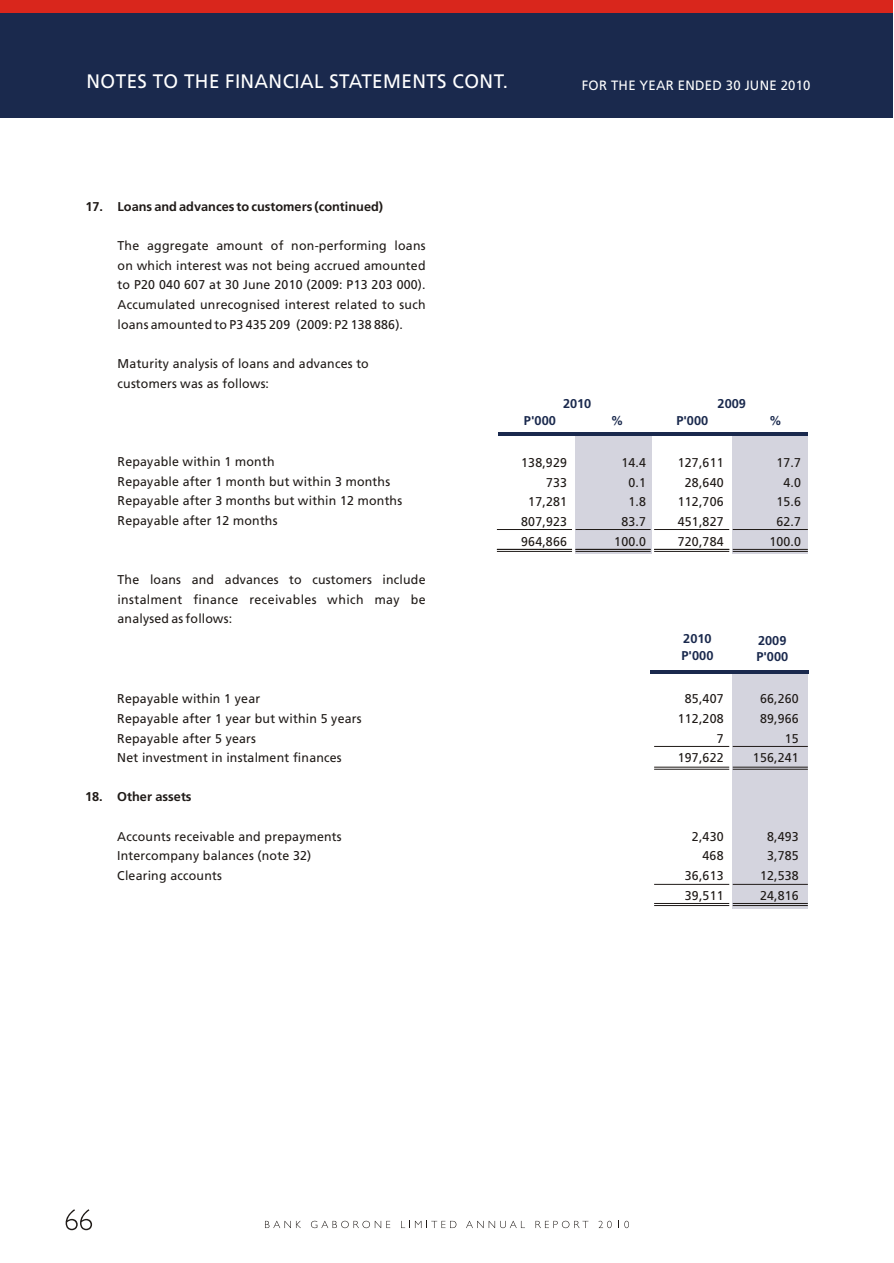
<style>
.page{position:relative;width:894px;height:1263px;background:#fff}
.page>*{position:absolute;margin:0;border:0;box-sizing:border-box;transform-origin:0 0}
.t1{font:19.5px "Frutiger 55 Roman";color:#fff}
.t2{font:13.5px "Frutiger 55 Roman";color:#fff}
.t3{font:12.75px/19.6px "Frutiger 55 Roman";color:#1f1a17;text-align:right}
.t4{font:700 12.75px "Frutiger 65";color:#1f1a17}
.t5{font:700 12.75px/16.6px "Frutiger 65";color:#1a294d}
</style>
<div class="page">
<svg style="left:265px;top:1221px;width:36px;height:7px"></svg>
<svg style="left:311px;top:1221px;width:79px;height:7px"></svg>
<svg style="left:401px;top:1221px;width:20px;height:7px"></svg>
<svg style="left:431px;top:1221px;width:25px;height:7px"></svg>
<svg style="left:466px;top:1221px;width:59px;height:7px"></svg>
<svg style="left:536px;top:1221px;width:52px;height:7px"></svg>
<svg style="left:599px;top:1221px;width:13px;height:7px"></svg>
<svg style="left:618px;top:1221px;width:11px;height:7px"></svg>
<svg style="left:66px;top:1209px;width:26px;height:21px"></svg>
<div style="left:733px;top:672px;width:75px;height:237px;background:#d4d4de"></div>
<div style="left:575px;top:436px;width:76px;height:118px;background:#d4d4de"></div>
<div style="left:733px;top:436px;width:75px;height:118px;background:#d4d4de"></div>
<hr style="left:650px;top:670px;width:158px;height:3px;background:#1a294d">
<hr style="left:499px;top:433px;width:309px;height:3px;background:#1a294d">
<svg style="left:496px;top:529px;width:234px;height:1px"></svg>
<hr style="left:733px;top:529px;width:75px;height:1px;background:#1f1a17">
<hr style="left:733px;top:549px;width:75px;height:1px;background:#1f1a17">
<hr style="left:733px;top:551px;width:75px;height:1px;background:#1f1a17">
<svg style="left:496px;top:549px;width:234px;height:3px"></svg>
<div style="left:0;top:0;width:893px;height:118px;background:#1a294d"></div>
<div style="left:0;top:0;width:893px;height:13px;background:#d9261c"></div>
<svg style="left:654px;top:746px;width:76px;height:1px"></svg>
<hr style="left:733px;top:746px;width:75px;height:1px;background:#1f1a17">
<svg style="left:654px;top:884px;width:76px;height:1px"></svg>
<hr style="left:733px;top:884px;width:75px;height:1px;background:#1f1a17">
<hr style="left:733px;top:769px;width:75px;height:1px;background:#1f1a17">
<svg style="left:654px;top:766px;width:76px;height:4px"></svg>
<hr style="left:733px;top:767px;width:75px;height:1px;background:#1f1a17">
<hr style="left:733px;top:905px;width:75px;height:1px;background:#1f1a17">
<svg style="left:654px;top:903px;width:76px;height:3px"></svg>
<hr style="left:733px;top:903px;width:75px;height:1px;background:#1f1a17">
<h1 class="t1" style="left:87px;top:74px;width:423px">NOTES TO THE FINANCIAL STATEMENTS CONT.</h1>
<p class="t2" style="left:582px;top:80px;width:230px">FOR THE YEAR ENDED 30 JUNE 2010</p>
<p class="t4" style="left:85px;top:201px;width:299px">17. Loans and advances to customers (continued)</p>
<p class="t3" style="left:118px;top:237px;width:310px;text-align:justify">The aggregate amount of non-performing loans on which interest was not being accrued amounted to P20 040 607 at 30 June 2010 (2009: P13 203 000).<br>Accumulated unrecognised interest related to such loans amounted to P3 435 209 (2009: P2 138 886).</p>
<p class="t3" style="left:118px;top:355px;width:253px;text-align:left">Maturity analysis of loans and advances to customers was as follows:</p>
<p class="t3" style="left:118px;top:453px;width:286px;text-align:left">Repayable within 1 month<br>Repayable after 1 month but within 3 months Repayable after 3 months but within 12 months Repayable after 12 months</p>
<p class="t3" style="left:118px;top:571px;width:310px;text-align:justify">The loans and advances to customers include instalment finance receivables which may be analysed as follows:</p>
<p class="t3" style="left:117px;top:690px;width:246px;text-align:left">Repayable within 1 year<br>Repayable after 1 year but within 5 years<br>Repayable after 5 years<br>Net investment in instalment finances</p>
<p class="t4" style="left:85px;top:792px;width:108px">18. Other assets</p>
<p class="t3" style="left:117px;top:827px;width:226px;text-align:left">Accounts receivable and prepayments<br>Intercompany balances (note 32)<br>Clearing accounts</p>
<p class="t5" style="left:563px;top:396px;width:30px">2010</p>
<p class="t5" style="left:718px;top:396px;width:30px">2009</p>
<p class="t5" style="left:524px;top:414px;width:33px">P'000</p>
<p class="t5" style="left:611px;top:413px;width:14px">%</p>
<p class="t3" style="left:521px;top:454px;width:48px">138,929<br>733<br>17,281<br>807,923<br>964,866</p>
<p class="t3" style="left:614px;top:454px;width:33px">14.4<br>0.1<br>1.8<br>83.7<br>100.0</p>
<p class="t5" style="left:676px;top:414px;width:33px">P'000</p>
<p class="t5" style="left:769px;top:413px;width:14px">%</p>
<p class="t3" style="left:769px;top:454px;width:33px">17.7<br>4.0<br>15.6<br>62.7<br>100.0</p>
<p class="t3" style="left:678px;top:454px;width:48px;text-align:center">127,611<br>28,640<br>112,706<br>451,827<br>720,784</p>
<p class="t5" style="left:682px;top:632px;width:33px">2010<br>P'000</p>
<p class="t5" style="left:756px;top:633px;width:33px">2009<br>P'000</p>
<p class="t3" style="left:678px;top:690px;width:48px">85,407<br>112,208<br>7<br>197,622</p>
<p class="t3" style="left:685px;top:827px;width:41px">2,430<br>468<br>36,613<br>39,511</p>
<p class="t3" style="left:753px;top:690px;width:48px">66,260<br>89,966<br>15<br>156,241</p>
<p class="t3" style="left:760px;top:827px;width:41px;text-align:center">8,493<br>3,785<br>12,538<br>24,816</p>
</div>
